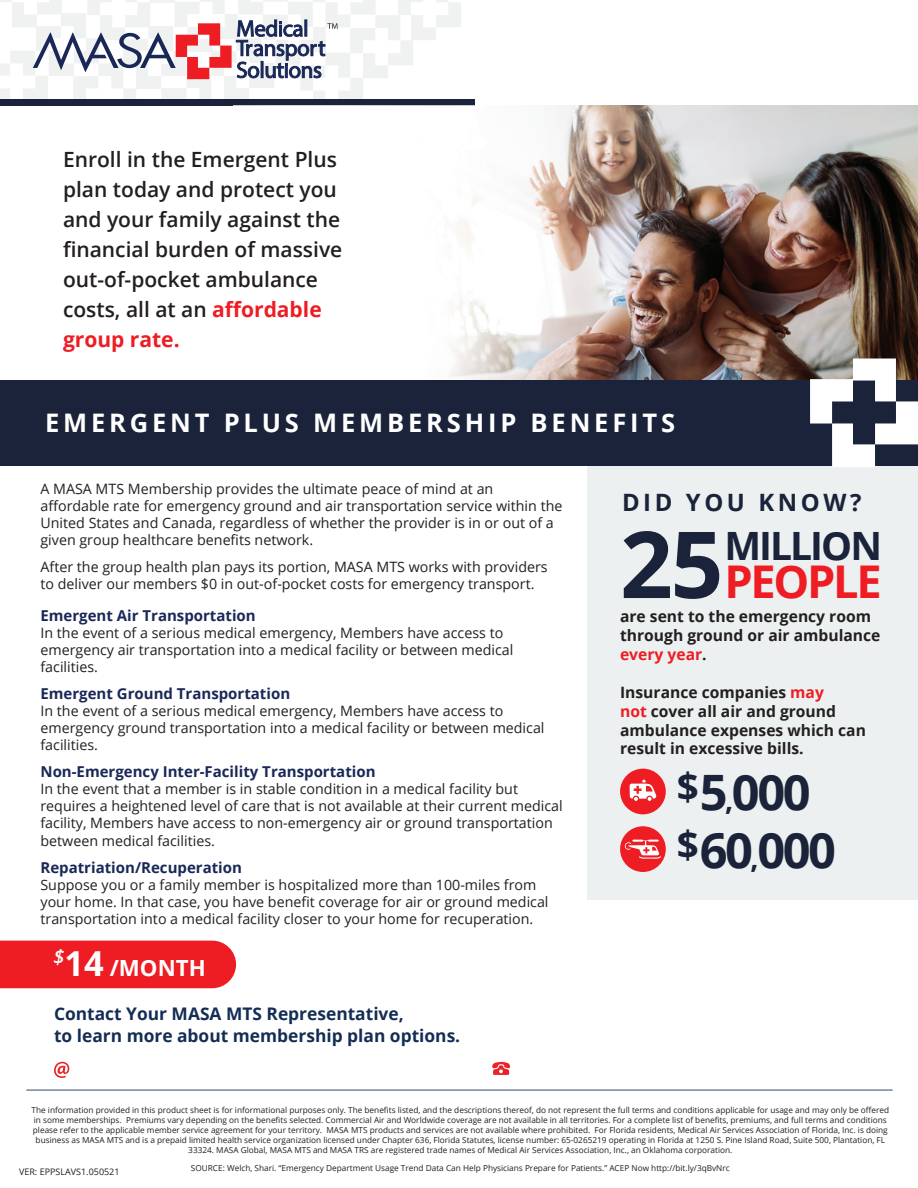
<style>
.page{position:relative;width:918px;height:1188px;background:#fff}
.page>*{position:absolute;margin:0;border:0;box-sizing:border-box;transform-origin:0 0}
.t1{font:700 48.75px/57.6px "Open Sans";letter-spacing:-.05em;color:#1a2339}
.t2{font:700 45.15px "Open Sans";letter-spacing:-.05em;color:#ee1d23}
.t3{font:700 39px "Open Sans";letter-spacing:-.05em;color:#1a2339}
.t4{font:700 25.5px "Open Sans";letter-spacing:.15em;color:#fff}
.t5{font:700 23.85px "Open Sans";letter-spacing:.15em;color:#1a2339}
.t6{font:700 22.35px "Open Sans";color:#fff}
.t7{font:600 21px/30px "Open Sans";color:#231f20}
.t8{font:700 17.4px/21.9px "Open Sans";color:#142d54}
.t9{font:700 15.6px/18.8px "Open Sans";color:#231f20}
.t10{font:700 15px "Open Sans";color:#192857}
.t11{font:14.25px/17.1px "Open Sans";color:#231f20}
.t12{font:9px "Open Sans";color:#231f20}
.t13{font:8.25px/9.9px "Open Sans";color:#231f20;text-align:center}
.s1{font-weight:700;color:#ee1d23}
.s2{font-size:34.5px}
.s3{font-size:92.55px;color:#1a2339}
.s4{color:#ee1d23}
.s5{font-size:28.2px}
</style>
<div class="page">
<svg style="left:0;top:0;width:461px;height:99px"></svg>
<div style="left:0;top:99px;width:475px;height:7px;background:#1a2339"></div>
<img style="left:448px;top:106px;width:470px;height:274px">
<div style="left:588px;top:465px;width:330px;height:434px;background:#edf0f0"></div>
<div style="left:620px;top:769px;width:46px;height:45px;background:#ee1d23;border-radius:50%"></div>
<svg style="left:630px;top:780px;width:26px;height:21px"></svg>
<div style="left:620px;top:826px;width:46px;height:46px;background:#ee1d23;border-radius:50%"></div>
<hr style="left:639px;top:856px;width:22px;height:2px;background:#fff">
<svg style="left:624px;top:840px;width:35px;height:15px"></svg>
<div style="left:0;top:380px;width:918px;height:86px;background:#1a2339"></div>
<svg style="left:810px;top:359px;width:108px;height:108px"></svg>
<svg style="left:54px;top:1062px;width:15px;height:16px"></svg>
<svg style="left:492px;top:1062px;width:18px;height:13px"></svg>
<hr style="left:26px;top:1090px;width:867px;height:1px;background:#748299">
<div style="left:0;top:941px;width:236px;height:47px;background:#ee1d23"></div>
<h3 class="t7" style="left:63px;top:144px;width:281px">Enroll in the Emergent Plus plan today and protect you and your family against the financial burden of massive out-of-pocket ambulance costs, all at an <span class="s1">affordable group rate.</span></h3>
<h3 class="t4" style="left:45px;top:404px;width:632px">EMERGENT PLUS MEMBERSHIP BENEFITS</h3>
<p class="t11" style="left:40px;top:480px;width:523px">A MASA MTS Membership provides the ultimate peace of mind at an affordable rate for emergency ground and air transportation service within the United States and Canada, regardless of whether the provider is in or out of a given group healthcare benefits network.</p>
<p class="t11" style="left:40px;top:558px;width:509px">After the group health plan pays its portion, MASA MTS works with providers to deliver our members $0 in out-of-pocket costs for emergency transport.</p>
<p class="t10" style="left:40px;top:604px;width:217px">Emergent Air Transportation</p>
<p class="t11" style="left:40px;top:624px;width:474px">In the event of a serious medical emergency, Members have access to emergency air transportation into a medical facility or between medical facilities.</p>
<p class="t10" style="left:40px;top:683px;width:251px">Emergent Ground Transportation</p>
<p class="t11" style="left:40px;top:702px;width:506px">In the event of a serious medical emergency, Members have access to emergency ground transportation into a medical facility or between medical facilities.</p>
<p class="t10" style="left:40px;top:761px;width:337px">Non-Emergency Inter-Facility Transportation</p>
<p class="t11" style="left:40px;top:780px;width:524px">In the event that a member is in stable condition in a medical facility but requires a heightened level of care that is not available at their current medical facility, Members have access to non-emergency air or ground transportation between medical facilities.</p>
<p class="t10" style="left:40px;top:856px;width:203px">Repatriation/Recuperation</p>
<p class="t11" style="left:40px;top:876px;width:510px">Suppose you or a family member is hospitalized more than 100-miles from your home. In that case, you have benefit coverage for air or ground medical transportation into a medical facility closer to your home for recuperation.</p>
<h3 class="t6" style="left:54px;top:952px;width:154px"><sup>$</sup><span class="s2">14</span> /MONTH</h3>
<p class="t8" style="left:54px;top:1003px;width:408px">Contact Your MASA MTS Representative,<br>to learn more about membership plan options.</p>
<h3 class="t5" style="left:622px;top:485px;width:241px">DID YOU KNOW?</h3>
<h3 class="t3" style="left:724px;top:518px;width:159px">MILLION</h3>
<h2 class="t2" style="left:620px;top:550px;width:263px"><span class="s3">25</span>PEOPLE</h2>
<p class="t9" style="left:620px;top:607px;width:262px">are sent to the emergency room through ground or air ambulance <span class="s4">every year</span>.</p>
<p class="t9" style="left:620px;top:683px;width:247px">Insurance companies <span class="s4">may<br>not</span> cover all air and ground ambulance expenses which can result in excessive bills.</p>
<h1 class="t1" style="left:677px;top:762px;width:161px"><sup>$</sup>5<span class="s5">,</span>000 <sup>$</sup>60<span class="s5">,</span>000</h1>
<p class="t13" style="left:32px;top:1105px;width:859px">The information provided in this product sheet is for informational purposes only. The benefits listed, and the descriptions thereof, do not represent the full terms and conditions applicable for usage and may only be offered in some memberships. Premiums vary depending on the benefits selected. Commercial Air and Worldwide coverage are not available in all territories. For a complete list of benefits, premiums, and full terms and conditions please refer to the applicable member service agreement for your territory. MASA MTS products and services are not available where prohibited. For Florida residents, Medical Air Services Association of Florida, Inc. is doing business as MASA MTS and is a prepaid limited health service organization licensed under Chapter 636, Florida Statutes, license number: 65-0265219 operating in Florida at 1250 S. Pine Island Road, Suite 500, Plantation, FL 33324. MASA Global, MASA MTS and MASA TRS are registered trade names of Medical Air Services Association, Inc., an Oklahoma corporation.</p>
<p class="t13" style="left:191px;top:1162px;width:540px">SOURCE: Welch, Shari. “Emergency Department Usage Trend Data Can Help Physicians Prepare for Patients.” ACEP Now http://bit.ly/3qBvNrc</p>
<p class="t12" style="left:19px;top:1166px;width:102px">VER: EPPSLAVS1.050521</p>
</div>
